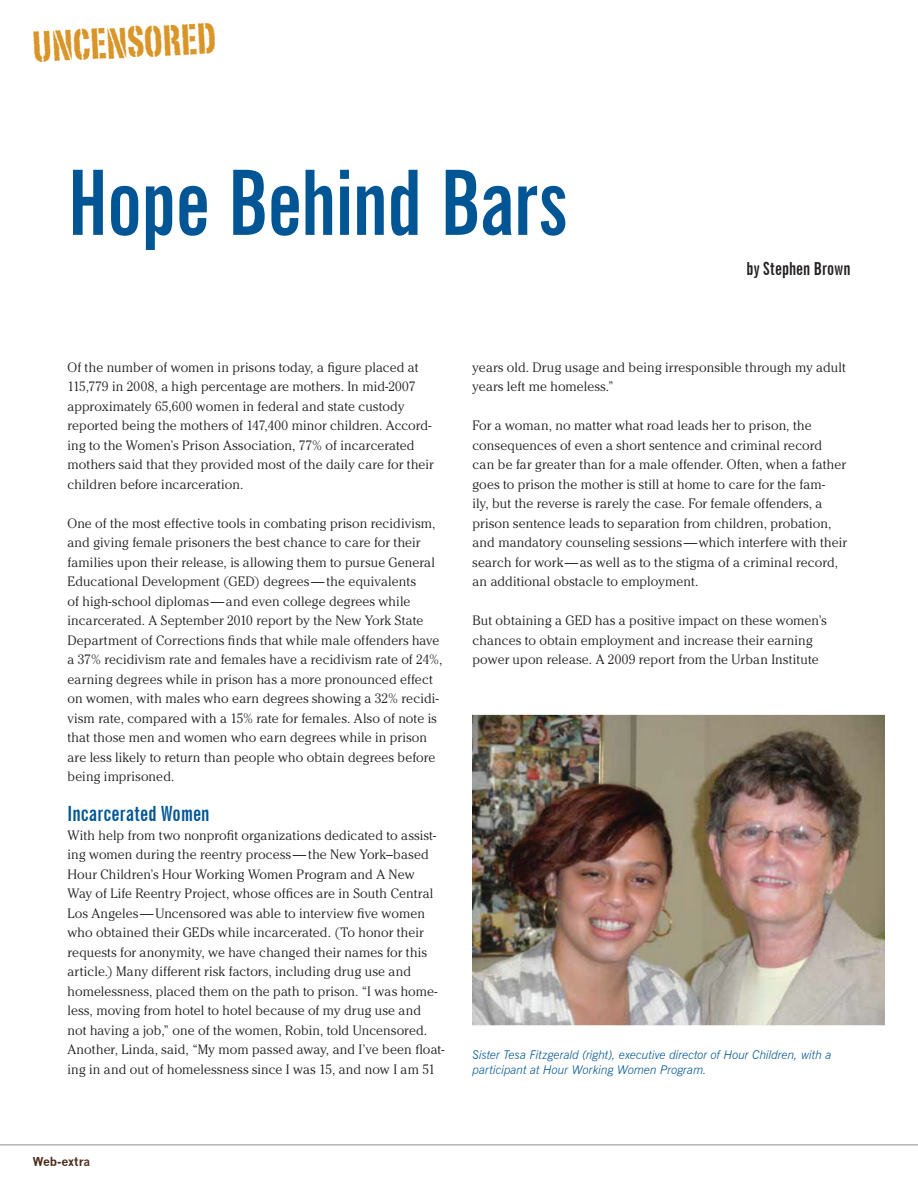
<style>
.page{position:relative;width:918px;height:1188px;background:#fff}
.page>*{position:absolute;margin:0;border:0;box-sizing:border-box;transform-origin:0 0}
.t1{font:700 extra-condensed 90px "News Gothic BT";letter-spacing:-.015em;color:#005595}
.t2{font:42.6px "Portago ITC Std";color:#d99527}
.t3{font:700 extra-condensed 21px "News Gothic BT";letter-spacing:.01em;color:#005595}
.t4{font:700 extra-condensed 18px "News Gothic BT";letter-spacing:.005em;color:#231f20}
.t5{font:300 13.5px/19.5px "Cheltenham Std";letter-spacing:.005em;color:#231f20}
.t6{font:italic 300 12px/15px "News Gothic BT";color:#005595}
.t7{font:700 12px "News Gothic";letter-spacing:-.015em;color:#4b2c1c}
</style>
<div class="page">
<hr style="left:0;top:1144px;width:918px;height:2px;background:#b4b3b7">
<img style="left:472px;top:715px;width:412px;height:311px">
<h2 class="t2" style="left:31px;top:21px;width:185px;rotate:-3deg">UNCENSORED</h2>
<h1 class="t1" style="left:68px;top:148px;width:501px">Hope Behind Bars</h1>
<h3 class="t4" style="left:747px;top:257px;width:105px">by Stephen Brown</h3>
<p class="t5" style="left:68px;top:358px;width:368px">Of the number of women in prisons today, a figure placed at 115,779 in 2008, a high percentage are mothers. In mid-2007 approximately 65,600 women in federal and state custody reported being the mothers of 147,400 minor children. Accord&shy;ing to the Women’s Prison Association, 77% of incarcerated mothers said that they provided most of the daily care for their children before incarceration.</p>
<p class="t5" style="left:68px;top:513px;width:376px">One of the most effective tools in combating prison recidivism, and giving female prisoners the best chance to care for their families upon their release, is allowing them to pursue General Educational Development (GED) degrees — the equivalents<br>of high-school diplomas — and even college degrees while incarcerated. A September 2010 report by the New York State Department of Corrections finds that while male offenders have a 37% recidivism rate and females have a recidivism rate of 24%, earning degrees while in prison has a more pronounced effect on women, with males who earn degrees showing a 32% recidi&shy;vism rate, compared with a 15% rate for females. Also of note is that those men and women who earn degrees while in prison are less likely to return than people who obtain degrees before being imprisoned.</p>
<h3 class="t3" style="left:68px;top:800px;width:144px">Incarcerated Women</h3>
<p class="t5" style="left:68px;top:826px;width:378px">With help from two nonprofit organizations dedicated to assist&shy;ing women during the reentry process — the New York–based Hour Children’s Hour Working Women Program and A New<br>Way of Life Reentry Project, whose offices are in South Central Los Angeles — Uncensored was able to interview five women who obtained their GEDs while incarcerated. (To honor their requests for anonymity, we have changed their names for this article.) Many different risk factors, including drug use and homelessness, placed them on the path to prison. “I was home&shy;less, moving from hotel to hotel because of my drug use and<br>not having a job,” one of the women, Robin, told Uncensored.<br>Another, Linda, said, “My mom passed away, and I’ve been float&shy;ing in and out of homelessness since I was 15, and now I am 51</p>
<p class="t5" style="left:472px;top:357px;width:375px">years old. Drug usage and being irresponsible through my adult years left me homeless.”</p>
<p class="t5" style="left:472px;top:416px;width:376px">For a woman, no matter what road leads her to prison, the consequences of even a short sentence and criminal record can be far greater than for a male offender. Often, when a father goes to prison the mother is still at home to care for the fam-<br>ily, but the reverse is rarely the case. For female offenders, a prison sentence leads to separation from children, probation, and mandatory counseling sessions —which interfere with their search for work— as well as to the stigma of a criminal record, an additional obstacle to employment.</p>
<p class="t5" style="left:473px;top:611px;width:356px">But obtaining a GED has a positive impact on these women’s chances to obtain employment and increase their earning power upon release. A 2009 report from the Urban Institute</p>
<p class="t6" style="left:472px;top:1047px;width:361px">Sister Tesa Fitzgerald (right), executive director of Hour Children, with a participant at Hour Working Women Program.</p>
<p class="t7" style="left:33px;top:1154px;width:59px">Web-extra</p>
</div>
